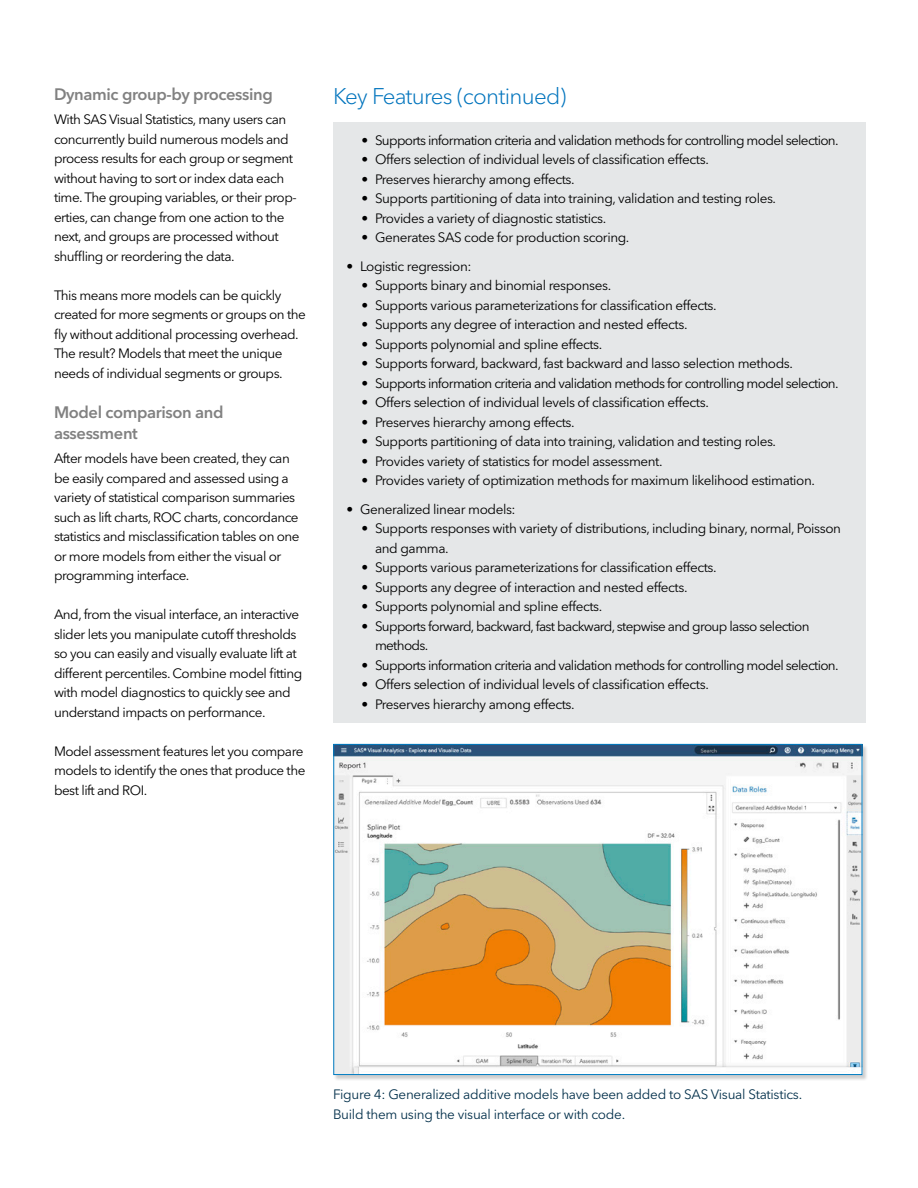
<style>
.page{position:relative;width:918px;height:1188px;background:#fff}
.page>*{position:absolute;margin:0;border:0;box-sizing:border-box;transform-origin:0 0}
.Subhead-1_Cobalt{font:300 22.5px "Avenir Next W1 G";letter-spacing:-.035em;color:#0074bd}
.Subhead-2_Slate{font:600 16.5px/21px "Avenir Next W1 G";letter-spacing:-.025em;color:#818181}
.Key_Feature_Bullet{font:13.5px/19.5px "Avenir Next W1 G";letter-spacing:-.03em;color:#000}
.Body{font:13.5px/19.5px "Avenir Next W1 G";letter-spacing:-.04em;color:#000}
.Key_Feature_Bullet-2{font:13.5px/19.5px "Avenir Next W1 G";letter-spacing:-.05em;color:#000}
.Figure_Caption_-_col{font:13.5px/19.5px "Avenir Next W1 G";letter-spacing:-.02em;color:#03304b}
.Key_Feature_Bullets{font:13.5px "Avenir Next W1 G";letter-spacing:-.03em;color:#000}
</style>
<div class="page">
<div style="left:333px;top:123px;width:532px;height:600px;background:#e5e7e8"></div>
<div style="left:333px;top:744px;width:535px;height:337px;background:#000;opacity:.2"></div>
<img style="left:335px;top:746px;width:525px;height:327px">
<p class="Subhead-2_Slate" style="left:54px;top:84px;width:220px">Dynamic group-by processing</p>
<p class="Body" style="left:54px;top:110px;width:244px">With SAS Visual Statistics, many users can concurrently build numerous models and process results for each group or segment without having to sort or index data each time. The grouping variables, or their prop&shy;erties, can change from one action to the next, and groups are processed without shuffling or reordering the data.</p>
<p class="Body" style="left:54px;top:285px;width:253px">This means more models can be quickly created for more segments or groups on the fly without additional processing overhead.<br>The result? Models that meet the unique needs of individual segments or groups.</p>
<p class="Subhead-2_Slate" style="left:54px;top:402px;width:171px">Model comparison and assessment</p>
<p class="Body" style="left:54px;top:449px;width:247px">After models have been created, they can be easily compared and assessed using a variety of statistical comparison summaries such as lift charts, ROC charts, concordance statistics and misclassification tables on one or more models from either the visual or programming interface.</p>
<p class="Body" style="left:54px;top:605px;width:250px">And, from the visual interface, an interactive slider lets you manipulate cutoff thresholds so you can easily and visually evaluate lift at different percentiles. Combine model fitting with model diagnostics to quickly see and understand impacts on performance.</p>
<p class="Body" style="left:54px;top:741px;width:253px">Model assessment features let you compare models to identify the ones that produce the best lift and ROI.</p>
<p class="Subhead-1_Cobalt" style="left:333px;top:82px;width:235px">Key Features (continued)</p>
<p class="Key_Feature_Bullet-2" style="left:362px;top:130px;width:479px">• Supports information criteria and validation methods for controlling model selection.</p>
<p class="Key_Feature_Bullet" style="left:362px;top:150px;width:349px">• Offers selection of individual levels of classification effects.</p>
<p class="Key_Feature_Bullet" style="left:362px;top:169px;width:215px">• Preserves hierarchy among effects.</p>
<p class="Key_Feature_Bullet" style="left:362px;top:189px;width:416px">• Supports partitioning of data into training, validation and testing roles.</p>
<p class="Key_Feature_Bullet" style="left:362px;top:208px;width:246px">• Provides a variety of diagnostic statistics.</p>
<p class="Key_Feature_Bullet" style="left:362px;top:228px;width:269px">• Generates SAS code for production scoring.</p>
<p class="Key_Feature_Bullets" style="left:346px;top:258px;width:127px">• Logistic regression:</p>
<p class="Key_Feature_Bullet" style="left:362px;top:276px;width:251px">• Supports binary and binomial responses.</p>
<p class="Key_Feature_Bullet" style="left:362px;top:295px;width:357px">• Supports various parameterizations for classification effects.</p>
<p class="Key_Feature_Bullet" style="left:362px;top:315px;width:328px">• Supports any degree of interaction and nested effects.</p>
<p class="Key_Feature_Bullet" style="left:362px;top:334px;width:242px">• Supports polynomial and spline effects.</p>
<p class="Key_Feature_Bullet" style="left:362px;top:354px;width:433px">• Supports forward, backward, fast backward and lasso selection methods.</p>
<p class="Key_Feature_Bullet-2" style="left:362px;top:373px;width:479px">• Supports information criteria and validation methods for controlling model selection.</p>
<p class="Key_Feature_Bullet" style="left:362px;top:393px;width:349px">• Offers selection of individual levels of classification effects.</p>
<p class="Key_Feature_Bullet" style="left:362px;top:412px;width:215px">• Preserves hierarchy among effects.</p>
<p class="Key_Feature_Bullet" style="left:362px;top:432px;width:416px">• Supports partitioning of data into training, validation and testing roles.</p>
<p class="Key_Feature_Bullet" style="left:362px;top:451px;width:303px">• Provides variety of statistics for model assessment.</p>
<p class="Key_Feature_Bullet" style="left:362px;top:471px;width:455px">• Provides variety of optimization methods for maximum likelihood estimation.</p>
<p class="Key_Feature_Bullets" style="left:346px;top:501px;width:171px">• Generalized linear models:</p>
<p class="Key_Feature_Bullet" style="left:375px;top:519px;width:468px;text-indent:-14px">• Supports responses with variety of distributions, including binary, normal, Poisson and gamma.</p>
<p class="Key_Feature_Bullet" style="left:362px;top:558px;width:357px">• Supports various parameterizations for classification effects.</p>
<p class="Key_Feature_Bullet" style="left:362px;top:577px;width:328px">• Supports any degree of interaction and nested effects.</p>
<p class="Key_Feature_Bullet" style="left:362px;top:597px;width:242px">• Supports polynomial and spline effects.</p>
<p class="Key_Feature_Bullet-2" style="left:375px;top:616px;width:436px;text-indent:-14px">• Supports forward, backward, fast backward, stepwise and group lasso selection methods.</p>
<p class="Key_Feature_Bullet-2" style="left:362px;top:655px;width:479px">• Supports information criteria and validation methods for controlling model selection.</p>
<p class="Key_Feature_Bullet" style="left:362px;top:675px;width:349px">• Offers selection of individual levels of classification effects.</p>
<p class="Key_Feature_Bullet" style="left:362px;top:694px;width:215px">• Preserves hierarchy among effects.</p>
<p class="Figure_Caption_-_col" style="left:333px;top:1085px;width:471px">Figure 4: Generalized additive models have been added to SAS Visual Statistics.<br>Build them using the visual interface or with code.</p>
</div>
